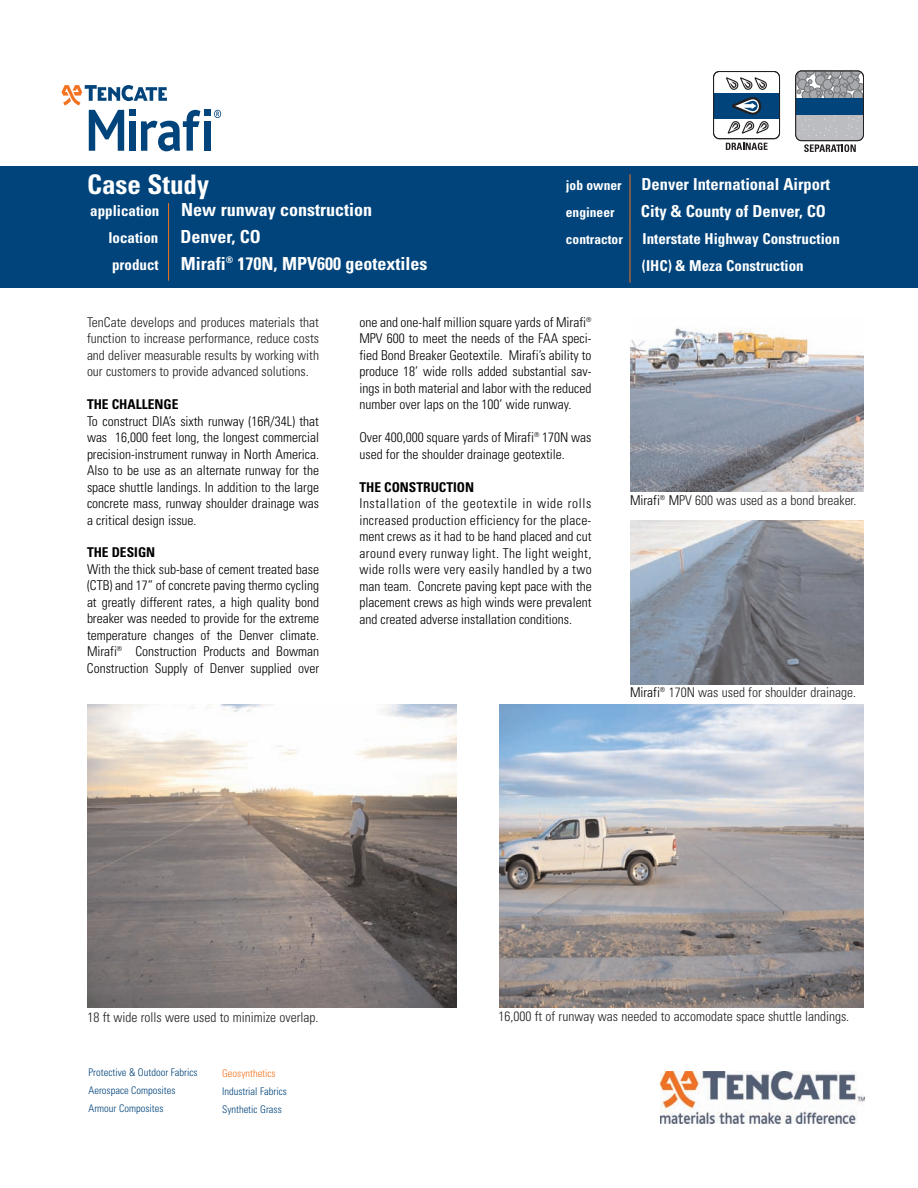
<style>
.page{position:relative;width:918px;height:1188px;background:#fff}
.page>*{position:absolute;margin:0;border:0;box-sizing:border-box;transform-origin:0 0}
.t1{font:700 condensed 27px "Univers LT";color:#fff}
.t2{font:700 condensed 18px/27px "Univers LT";color:#fff}
.t3{font:700 condensed 16.5px "Univers LT";color:#fff}
.t4{font:700 condensed 15px/27px "Univers LT";color:#fff}
.t5{font:300 condensed 13.5px/16.5px "Univers LT";color:#000;text-align:justify}
.t6{font:300 condensed 13.5px/16.5px "Univers LT";color:#231f20;text-align:justify}
.t7{font:700 condensed 13.5px "Univers LT";color:#000}
.t8{font:700 condensed 13.5px "Univers LT";color:#fff}
.t9{font:300 condensed 10.5px/18px "Univers LT";color:#00447b}
.t10{font:300 condensed 10.5px "Univers LT";color:#f47321}
.s1{font-size:15px}
.s2{font-size:13.5px}
.s3{color:#000}
</style>
<div class="page">
<svg style="left:796px;top:71px;width:66px;height:27px;background:#a1a2a5"></svg>
<div style="left:796px;top:98px;width:68px;height:16px;background:#00447b"></div>
<div style="left:795px;top:71px;width:69px;height:70px;border:1px solid #231f20;border-radius:6px"></div>
<svg style="left:796px;top:108px;width:68px;height:44px"></svg>
<div style="left:0;top:167px;width:918px;height:121px;background:#00447b"></div>
<svg style="left:62px;top:85px;width:159px;height:66px"></svg>
<img style="left:87px;top:705px;width:370px;height:303px">
<img style="left:499px;top:705px;width:365px;height:303px">
<hr style="left:630px;top:174px;width:1px;height:109px;background:#f47321">
<hr style="left:168px;top:203px;width:1px;height:78px;background:#f47321">
<svg style="left:714px;top:72px;width:66px;height:78px"></svg>
<div style="left:714px;top:72px;width:66px;height:67px;background:#fff;border-radius:6px"></div>
<div style="left:713px;top:93px;width:67px;height:26px;background:#00447b"></div>
<div style="left:713px;top:71px;width:67px;height:68px;border:1px solid #231f20;border-radius:6px"></div>
<svg style="left:726px;top:77px;width:41px;height:13px"></svg>
<svg style="left:728px;top:97px;width:41px;height:37px"></svg>
<svg style="left:726px;top:143px;width:42px;height:7px"></svg>
<img style="left:630px;top:328px;width:234px;height:164px">
<img style="left:630px;top:520px;width:234px;height:165px">
<img style="left:660px;top:1071px;width:204px;height:53px">
<h1 class="t1" style="left:87px;top:175px;width:124px">Case Study</h1>
<h2 class="t2" style="left:108px;top:197px;width:320px;text-indent:-18px"><span class="s1">application</span> New runway construction<br><span class="s1">location</span> Denver, CO<br><span class="s1">product</span> Mirafi<sup>®</sup> 170N, MPV600 geotextiles</h2>
<p class="t3" style="left:566px;top:179px;width:266px"><span class="s2">job owner</span> Denver International Airport</p>
<p class="t8" style="left:566px;top:208px;width:50px">engineer</p>
<p class="t3" style="left:641px;top:206px;width:187px">City &amp; County of Denver, CO</p>
<p class="t8" style="left:566px;top:235px;width:58px">contractor</p>
<p class="t4" style="left:642px;top:227px;width:200px">Interstate Highway Construction (IHC) &amp; Meza Construction</p>
<p class="t6" style="left:87px;top:315px;width:234px">TenCate develops and produces materials that function to increase performance, reduce costs and deliver measurable results by working with our customers to provide advanced solutions.</p>
<p class="t7" style="left:87px;top:399px;width:93px">THE CHALLENGE</p>
<p class="t5" style="left:87px;top:414px;width:234px">To construct DIA’s sixth runway (16R/34L) that was 16,000 feet long, the longest commercial precision-instrument runway in North America.<br>Also to be use as an alternate runway for the space shuttle landings. In addition to the large concrete mass, runway shoulder drainage was a critical design issue.</p>
<p class="t7" style="left:87px;top:548px;width:70px">THE DESIGN</p>
<p class="t5" style="left:87px;top:562px;width:234px">With the thick sub-base of cement treated base (CTB) and 17” of concrete paving thermo cycling at greatly different rates, a high quality bond breaker was needed to provide for the extreme temperature changes of the Denver climate.<br>Mirafi<sup>®</sup> Construction Products and Bowman Construction Supply of Denver supplied over</p>
<p class="t5" style="left:359px;top:315px;width:234px">one and one-half million square yards of Mirafi<sup>® </sup>MPV 600 to meet the needs of the FAA speci&shy;fied Bond Breaker Geotextile. Mirafi’s ability to produce 18’ wide rolls added substantial sav&shy;ings in both material and labor with the reduced number over laps on the 100’ wide runway.</p>
<p class="t5" style="left:359px;top:430px;width:234px">Over 400,000 square yards of Mirafi<sup>®</sup> 170N was used for the shoulder drainage geotextile.</p>
<p class="t7" style="left:359px;top:482px;width:116px">THE CONSTRUCTION</p>
<p class="t5" style="left:359px;top:496px;width:234px">Installation of the geotextile in wide rolls increased production efficiency for the place&shy;ment crews as it had to be hand placed and cut around every runway light. The light weight, wide rolls were very easily handled by a two man team. Concrete paving kept pace with the placement crews as high winds were prevalent and created adverse installation conditions.</p>
<p class="t6" style="left:630px;top:493px;width:228px"><span class="s3">Mirafi</span><sup>®</sup> <span class="s3">M</span>PV 600 was used as a bond breaker.</p>
<p class="t6" style="left:630px;top:685px;width:228px"><span class="s3">Mirafi</span><sup>®</sup> 170N was used for shoulder drainage.</p>
<p class="t6" style="left:87px;top:1010px;width:233px">18 ft wide rolls were used to minimize overlap.</p>
<p class="t6" style="left:498px;top:1009px;width:352px">16,000 ft of runway was needed to accomodate space shuttle landings.</p>
<p class="t9" style="left:89px;top:1065px;width:111px">Protective &amp; Outdoor Fabrics<br>Aerospace Composites<br>Armour Composites</p>
<p class="t10" style="left:222px;top:1069px;width:55px">Geosynthetics</p>
<p class="t9" style="left:222px;top:1083px;width:66px">Industrial Fabrics<br>Synthetic Grass</p>
</div>
